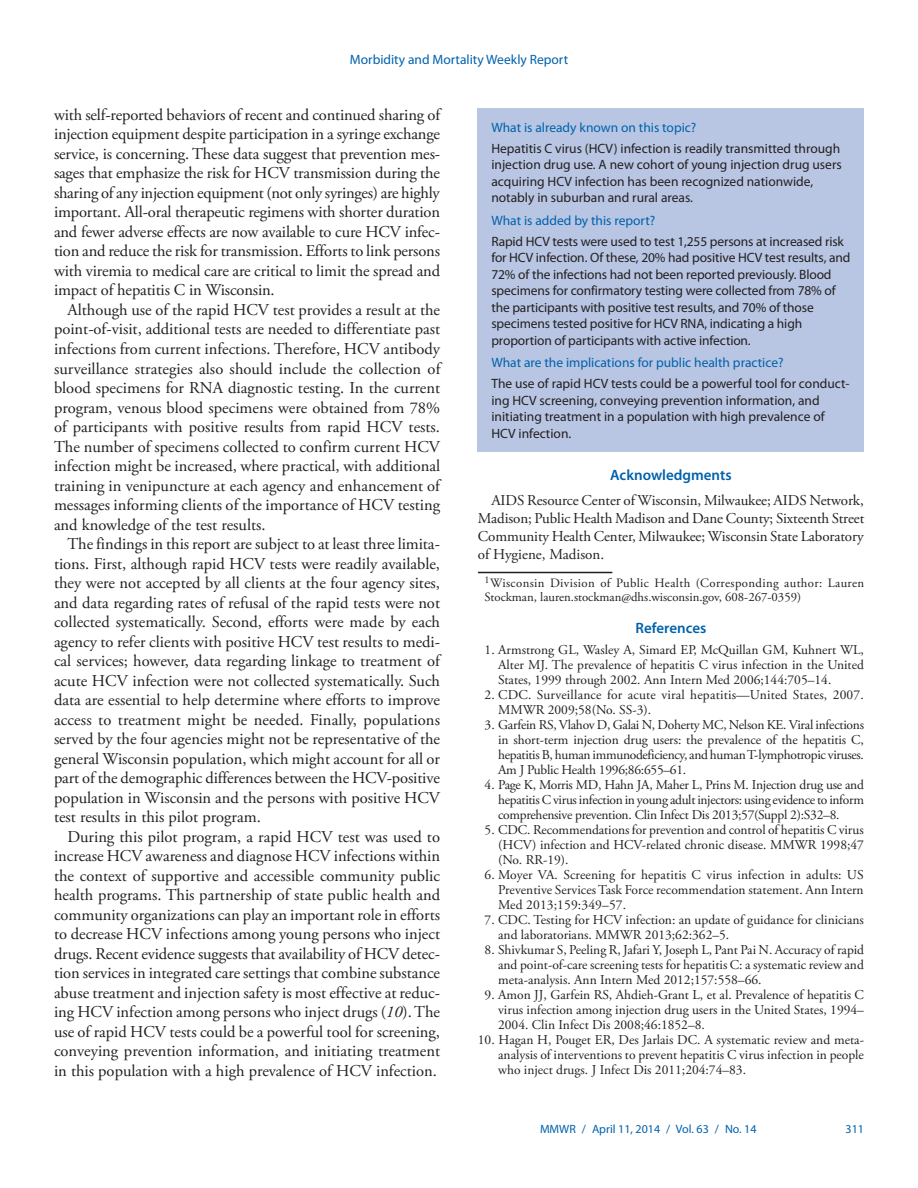
<style>
.page{position:relative;width:918px;height:1188px;background:#fff}
.page>*{position:absolute;margin:0;border:0;box-sizing:border-box;transform-origin:0 0}
.body_copy{font:16.5px/19.5px "Adobe Garamond Pro";color:#231f20;text-align:justify}
.acknowl_text{font:15px/18px "Adobe Garamond Pro";letter-spacing:-.005em;color:#231f20;text-align:justify}
.headline3{font:600 15px "Myriad Pro";color:#0161ab}
.reference_text_1-99{font:13.5px/15px "Adobe Garamond Pro";color:#231f20;text-align:justify}
.fb_answer{font:13.5px/16.5px "Myriad Pro";letter-spacing:-.005em;color:#231f20}
.fb_question{font:13.5px "Myriad Pro";color:#0161ab}
.footnote_w_rule_text{font:12.75px/14.2px "Adobe Garamond Pro";letter-spacing:.02em;color:#231f20}
.t1{font:12px "Myriad Pro";color:#0161ab}
.s1{font-style:italic}
</style>
<div class="page">
<hr style="left:478px;top:572px;width:134px;height:1px;background:#231f20">
<div style="left:478px;top:108px;width:386px;height:343px;background:#b8c6e3"></div>
<p class="fb_question" style="left:350px;top:51px;width:220px">Morbidity and Mortality Weekly Report</p>
<p class="body_copy" style="left:54px;top:106px;width:388px">with self-reported behaviors of recent and continued sharing of injection equipment despite participation in a syringe exchange service, is concerning. These data suggest that prevention mes&shy;sages that emphasize the risk for HCV transmission during the sharing of any injection equipment (not only syringes) are highly important. All-oral therapeutic regimens with shorter duration and fewer adverse effects are now available to cure HCV infec&shy;tion and reduce the risk for transmission. Efforts to link persons with viremia to medical care are critical to limit the spread and impact of hepatitis C in Wisconsin.</p>
<p class="body_copy" style="left:54px;top:301px;width:388px;text-indent:13px">Although use of the rapid HCV test provides a result at the point-of-visit, additional tests are needed to differentiate past infections from current infections. Therefore, HCV antibody surveillance strategies also should include the collection of blood specimens for RNA diagnostic testing. In the current program, venous blood specimens were obtained from 78% of participants with positive results from rapid HCV tests.<br>The number of specimens collected to confirm current HCV infection might be increased, where practical, with additional training in venipuncture at each agency and enhancement of messages informing clients of the importance of HCV testing and knowledge of the test results.</p>
<p class="body_copy" style="left:54px;top:535px;width:388px;text-indent:13px">The findings in this report are subject to at least three limita&shy;tions. First, although rapid HCV tests were readily available, they were not accepted by all clients at the four agency sites, and data regarding rates of refusal of the rapid tests were not collected systematically. Second, efforts were made by each agency to refer clients with positive HCV test results to medi&shy;cal services; however, data regarding linkage to treatment of acute HCV infection were not collected systematically. Such data are essential to help determine where efforts to improve access to treatment might be needed. Finally, populations served by the four agencies might not be representative of the general Wisconsin population, which might account for all or part of the demographic differences between the HCV-positive population in Wisconsin and the persons with positive HCV test results in this pilot program.</p>
<p class="body_copy" style="left:54px;top:827px;width:388px;text-indent:13px">During this pilot program, a rapid HCV test was used to increase HCV awareness and diagnose HCV infections within the context of supportive and accessible community public health programs. This partnership of state public health and community organizations can play an important role in efforts to decrease HCV infections among young persons who inject drugs. Recent evidence suggests that availability of HCV detec&shy;tion services in integrated care settings that combine substance abuse treatment and injection safety is most effective at reduc&shy;ing HCV infection among persons who inject drugs (<span class="s1">10</span>). The use of rapid HCV tests could be a powerful tool for screening, conveying prevention information, and initiating treatment in this population with a high prevalence of HCV infection.</p>
<p class="fb_question" style="left:491px;top:119px;width:206px">What is already known on this topic?</p>
<p class="fb_answer" style="left:491px;top:140px;width:352px">Hepatitis C virus (HCV) infection is readily transmitted through injection drug use. A new cohort of young injection drug users acquiring HCV infection has been recognized nationwide, notably in suburban and rural areas.</p>
<p class="fb_question" style="left:491px;top:212px;width:165px">What is added by this report?</p>
<p class="fb_answer" style="left:491px;top:233px;width:361px">Rapid HCV tests were used to test 1,255 persons at increased risk for HCV infection. Of these, 20% had positive HCV test results, and 72% of the infections had not been reported previously. Blood specimens for confirmatory testing were collected from 78% of the participants with positive test results, and 70% of those specimens tested positive for HCV RNA, indicating a high proportion of participants with active infection.</p>
<p class="fb_question" style="left:491px;top:354px;width:294px">What are the implications for public health practice?</p>
<p class="fb_answer" style="left:491px;top:375px;width:360px">The use of rapid HCV tests could be a powerful tool for conduct&shy;ing HCV screening, conveying prevention information, and initiating treatment in a population with high prevalence of HCV infection.</p>
<p class="headline3" style="left:610px;top:466px;width:123px">Acknowledgments</p>
<p class="acknowl_text" style="left:478px;top:492px;width:388px;text-indent:14px">AIDS Resource Center of Wisconsin, Milwaukee; AIDS Network, Madison; Public Health Madison and Dane County; Sixteenth Street Community Health Center, Milwaukee; Wisconsin State Laboratory of Hygiene, Madison.</p>
<p class="footnote_w_rule_text" style="left:485px;top:576px;width:381px"><sup>1</sup>Wisconsin Division of Public Health (Corresponding author: Lauren<br>Stockman, lauren.stockman@dhs.wisconsin.gov, 608-267-0359)</p>
<p class="headline3" style="left:636px;top:618px;width:72px">References</p>
<p class="reference_text_1-99" style="left:498px;top:643px;width:367px;text-indent:-14px">1. Armstrong GL, Wasley A, Simard EP, McQuillan GM, Kuhnert WL, Alter MJ. The prevalence of hepatitis C virus infection in the United States, 1999 through 2002. Ann Intern Med 2006;144:705–14.</p>
<p class="reference_text_1-99" style="left:498px;top:688px;width:367px;text-indent:-14px">2. CDC. Surveillance for acute viral hepatitis—United States, 2007.<br>MMWR 2009;58(No. SS-3).</p>
<p class="reference_text_1-99" style="left:498px;top:718px;width:367px;text-indent:-14px">3. Garfein RS, Vlahov D, Galai N, Doherty MC, Nelson KE. Viral infections in short-term injection drug users: the prevalence of the hepatitis C, hepatitis B, human immunodeficiency, and human T-lymphotropic viruses.<br>Am J Public Health 1996;86:655–61.</p>
<p class="reference_text_1-99" style="left:498px;top:778px;width:367px;text-indent:-14px">4. Page K, Morris MD, Hahn JA, Maher L, Prins M. Injection drug use and hepatitis C virus infection in young adult injectors: using evidence to inform comprehensive prevention. Clin Infect Dis 2013;57(Suppl 2):S32–8.</p>
<p class="reference_text_1-99" style="left:498px;top:823px;width:367px;text-indent:-14px">5. CDC. Recommendations for prevention and control of hepatitis C virus (HCV) infection and HCV-related chronic disease. MMWR 1998;47 (No. RR-19).</p>
<p class="reference_text_1-99" style="left:498px;top:868px;width:367px;text-indent:-14px">6. Moyer VA. Screening for hepatitis C virus infection in adults: US Preventive Services Task Force recommendation statement. Ann Intern Med 2013;159:349–57.</p>
<p class="reference_text_1-99" style="left:498px;top:913px;width:367px;text-indent:-14px">7. CDC. Testing for HCV infection: an update of guidance for clinicians and laboratorians. MMWR 2013;62:362–5.</p>
<p class="reference_text_1-99" style="left:498px;top:943px;width:367px;text-indent:-14px">8. Shivkumar S, Peeling R, Jafari Y, Joseph L, Pant Pai N. Accuracy of rapid and point-of-care screening tests for hepatitis C: a systematic review and meta-analysis. Ann Intern Med 2012;157:558–66.</p>
<p class="reference_text_1-99" style="left:498px;top:988px;width:367px;text-indent:-14px">9. Amon JJ, Garfein RS, Ahdieh-Grant L, et al. Prevalence of hepatitis C virus infection among injection drug users in the United States, 1994– 2004. Clin Infect Dis 2008;46:1852–8.</p>
<p class="reference_text_1-99" style="left:498px;top:1033px;width:367px;text-indent:-20px">10. Hagan H, Pouget ER, Des Jarlais DC. A systematic review and meta&shy;analysis of interventions to prevent hepatitis C virus infection in people who inject drugs. J Infect Dis 2011;204:74–83.</p>
<p class="t1" style="left:540px;top:1121px;width:218px">MMWR / April 11, 2014 / Vol. 63 / No. 14</p>
<p class="t1" style="left:846px;top:1121px;width:20px">311</p>
</div>
